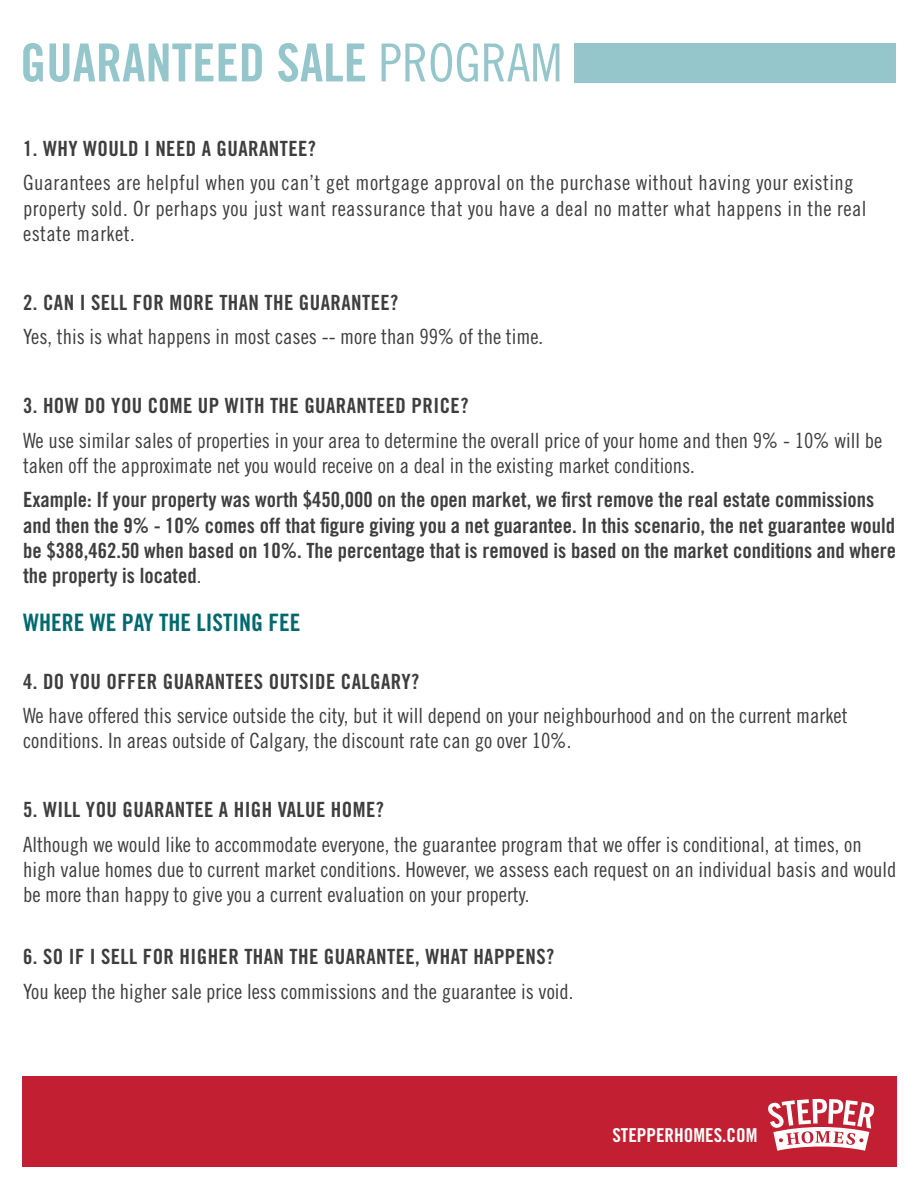
<style>
.page{position:relative;width:918px;height:1188px;background:#fff}
.page>*{position:absolute;margin:0;border:0;box-sizing:border-box;transform-origin:0 0}
.Sub_Heading_1{font:52.5px "Trade Gothic LT Std Bd Cn 20";color:#94c6cc}
.t1{font:24px "Trade Gothic LT Std Bd Cn 20";color:#00696e}
.t2{font:21px/25.2px "Trade Gothic LT Std Cn 18";color:#3e3e3f}
.t3{font:21px/25.2px "Trade Gothic LT Std Bd Cn 20";color:#3e3e3f}
.t4{font:21px "Trade Gothic LT Std Bd Cn 20";letter-spacing:.02em;color:#3e3e3f}
.t5{font:21px/25.2px "Trade Gothic LT Std Cn 18";letter-spacing:.02em;color:#3e3e3f}
.Sub_Heading_1-2{font:19.2px "Trade Gothic LT Std Bd Cn 20";color:#fff}
.s1{font-family:"Trade Gothic LT Std Cn 18"}
</style>
<div class="page">
<div style="left:574px;top:43px;width:322px;height:40px;background:#94c6cc"></div>
<div style="left:22px;top:1076px;width:874px;height:90px;background:#c31f32"></div>
<svg style="left:768px;top:1099px;width:107px;height:52px"></svg>
<p class="Sub_Heading_1" style="left:20px;top:31px;width:544px">GUARANTEED SALE <span class="s1">PROGRAM</span></p>
<p class="t4" style="left:23px;top:136px;width:294px">1. WHY WOULD I NEED A GUARANTEE?</p>
<p class="t5" style="left:23px;top:170px;width:845px">Guarantees are helpful when you can’t get mortgage approval on the purchase without having your existing property sold. Or perhaps you just want reassurance that you have a deal no matter what happens in the real estate market.</p>
<p class="t4" style="left:23px;top:290px;width:377px">2. CAN I SELL FOR MORE THAN THE GUARANTEE?</p>
<p class="t2" style="left:23px;top:324px;width:522px">Yes, this is what happens in most cases -- more than 99% of the time.</p>
<p class="t4" style="left:23px;top:393px;width:447px">3. HOW DO YOU COME UP WITH THE GUARANTEED PRICE?</p>
<p class="t2" style="left:23px;top:427px;width:861px">We use similar sales of properties in your area to determine the overall price of your home and then 9% - 10% will be taken off the approximate net you would receive on a deal in the existing market conditions.</p>
<p class="t3" style="left:23px;top:487px;width:875px">Example: If your property was worth $450,000 on the open market, we first remove the real estate commissions and then the 9% - 10% comes off that figure giving you a net guarantee. In this scenario, the net guarantee would be $388,462.50 when based on 10%. The percentage that is removed is based on the market conditions and where the property is located<span class="s1">.</span></p>
<p class="t1" style="left:23px;top:608px;width:279px">WHERE WE PAY THE LISTING FEE</p>
<p class="t4" style="left:23px;top:668px;width:398px">4. DO YOU OFFER GUARANTEES OUTSIDE CALGARY?</p>
<p class="t2" style="left:23px;top:703px;width:826px">We have offered this service outside the city, but it will depend on your neighbourhood and on the current market conditions. In areas outside of Calgary, the discount rate can go over 10%.</p>
<p class="t4" style="left:23px;top:797px;width:362px">5. WILL YOU GUARANTEE A HIGH VALUE HOME?</p>
<p class="t2" style="left:23px;top:832px;width:875px">Although we would like to accommodate everyone, the guarantee program that we offer is conditional, at times, on high value homes due to current market conditions. However, we assess each request on an individual basis and would be more than happy to give you a current evaluation on your property.</p>
<p class="t4" style="left:23px;top:944px;width:533px">6. SO IF I SELL FOR HIGHER THAN THE GUARANTEE, WHAT HAPPENS?</p>
<p class="t2" style="left:23px;top:978px;width:552px">You keep the higher sale price less commissions and the guarantee is void.</p>
<p class="Sub_Heading_1-2" style="left:612px;top:1124px;width:147px">STEPPERHOMES.COM</p>
</div>
